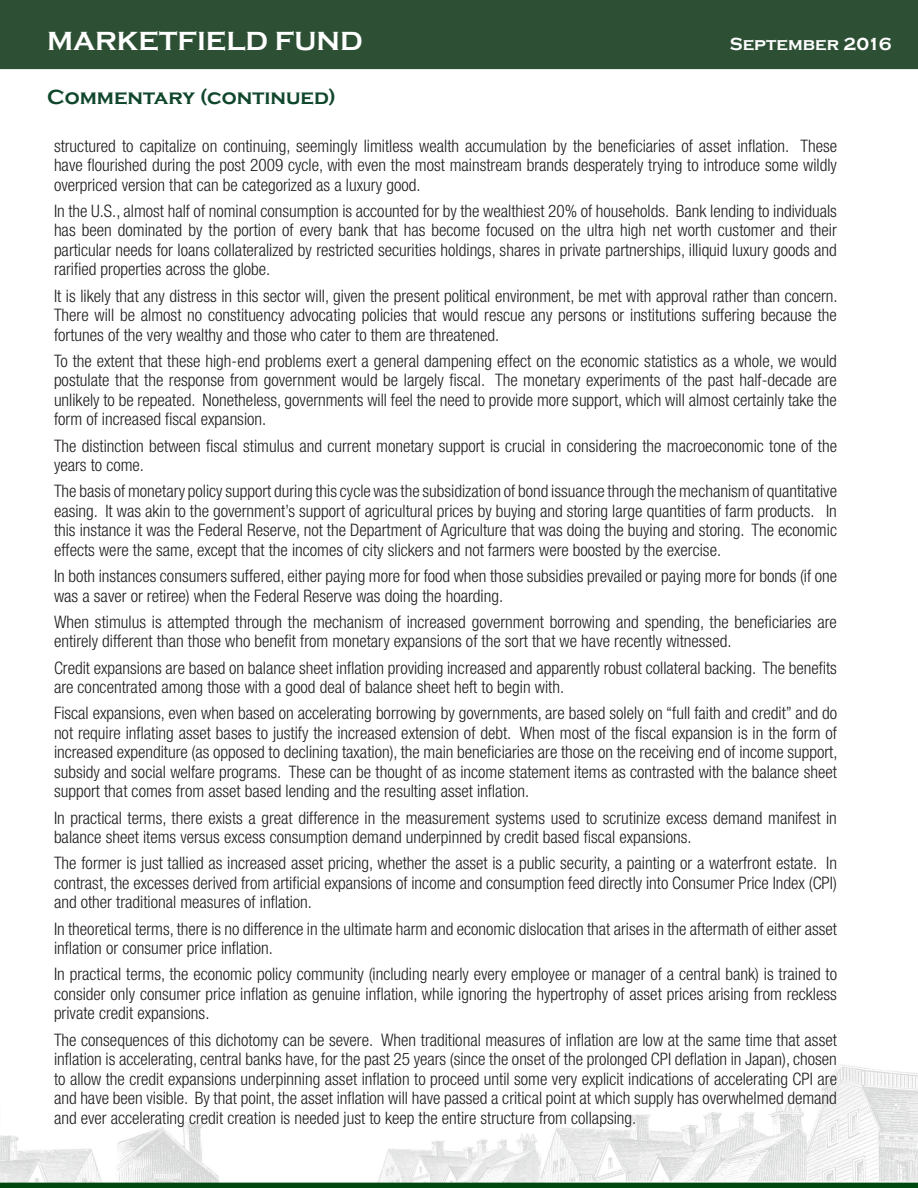
<style>
.page{position:relative;width:918px;height:1188px;background:#fff}
.page>*{position:absolute;margin:0;border:0;box-sizing:border-box;transform-origin:0 0}
.Date{font:700 27px "Copperplate Gothic";color:#fff}
.Heading_3{font:700 21px "Copperplate Gothic";color:#10472c}
.Date-2{font:700 18px "Copperplate Gothic";color:#fff}
.perf_disclosure{font:300 condensed 17.25px/19.5px "Helvetica Neue";color:#231f20;text-align:justify}
</style>
<div class="page">
<div style="left:0;top:0;width:918px;height:69px;background:#2d5035"></div>
<img style="left:0;top:1064px;width:918px;height:124px">
<p class="Date" style="left:47px;top:27px;width:317px">MARKETFIELD FUND</p>
<p class="Date-2" style="left:730px;top:34px;width:164px">September 2016</p>
<p class="Heading_3" style="left:47px;top:85px;width:290px">Commentary (continued)</p>
<p class="perf_disclosure" style="left:54px;top:136px;width:785px">structured to capitalize on continuing, seemingly limitless wealth accumulation by the beneficiaries of asset inflation. These have flourished during the post 2009 cycle, with even the most mainstream brands desperately trying to introduce some wildly overpriced version that can be categorized as a luxury good.</p>
<p class="perf_disclosure" style="left:54px;top:201px;width:785px">In the U.S., almost half of nominal consumption is accounted for by the wealthiest 20% of households. Bank lending to individuals has been dominated by the portion of every bank that has become focused on the ultra high net worth customer and their particular needs for loans collateralized by restricted securities holdings, shares in private partnerships, illiquid luxury goods and rarified properties across the globe.</p>
<p class="perf_disclosure" style="left:54px;top:286px;width:785px">It is likely that any distress in this sector will, given the present political environment, be met with approval rather than concern.<br>There will be almost no constituency advocating policies that would rescue any persons or institutions suffering because the fortunes of the very wealthy and those who cater to them are threatened.</p>
<p class="perf_disclosure" style="left:54px;top:351px;width:784px">To the extent that these high-end problems exert a general dampening effect on the economic statistics as a whole, we would postulate that the response from government would be largely fiscal. The monetary experiments of the past half-decade are unlikely to be repeated. Nonetheless, governments will feel the need to provide more support, which will almost certainly take the form of increased fiscal expansion.</p>
<p class="perf_disclosure" style="left:54px;top:436px;width:785px">The distinction between fiscal stimulus and current monetary support is crucial in considering the macroeconomic tone of the years to come.</p>
<p class="perf_disclosure" style="left:54px;top:481px;width:785px">The basis of monetary policy support during this cycle was the subsidization of bond issuance through the mechanism of quantitative easing. It was akin to the government’s support of agricultural prices by buying and storing large quantities of farm products. In this instance it was the Federal Reserve, not the Department of Agriculture that was doing the buying and storing. The economic effects were the same, except that the incomes of city slickers and not farmers were boosted by the exercise.</p>
<p class="perf_disclosure" style="left:54px;top:566px;width:785px">In both instances consumers suffered, either paying more for food when those subsidies prevailed or paying more for bonds (if one was a saver or retiree) when the Federal Reserve was doing the hoarding.</p>
<p class="perf_disclosure" style="left:54px;top:612px;width:784px">When stimulus is attempted through the mechanism of increased government borrowing and spending, the beneficiaries are entirely different than those who benefit from monetary expansions of the sort that we have recently witnessed.</p>
<p class="perf_disclosure" style="left:54px;top:658px;width:785px">Credit expansions are based on balance sheet inflation providing increased and apparently robust collateral backing. The benefits are concentrated among those with a good deal of balance sheet heft to begin with.</p>
<p class="perf_disclosure" style="left:54px;top:703px;width:785px">Fiscal expansions, even when based on accelerating borrowing by governments, are based solely on “full faith and credit” and do not require inflating asset bases to justify the increased extension of debt. When most of the fiscal expansion is in the form of increased expenditure (as opposed to declining taxation), the main beneficiaries are those on the receiving end of income support, subsidy and social welfare programs. These can be thought of as income statement items as contrasted with the balance sheet support that comes from asset based lending and the resulting asset inflation.</p>
<p class="perf_disclosure" style="left:54px;top:808px;width:784px">In practical terms, there exists a great difference in the measurement systems used to scrutinize excess demand manifest in balance sheet items versus excess consumption demand underpinned by credit based fiscal expansions.</p>
<p class="perf_disclosure" style="left:54px;top:853px;width:785px">The former is just tallied as increased asset pricing, whether the asset is a public security, a painting or a waterfront estate. In contrast, the excesses derived from artificial expansions of income and consumption feed directly into Consumer Price Index (CPI) and other traditional measures of inflation.</p>
<p class="perf_disclosure" style="left:54px;top:919px;width:784px">In theoretical terms, there is no difference in the ultimate harm and economic dislocation that arises in the aftermath of either asset inflation or consumer price inflation.</p>
<p class="perf_disclosure" style="left:54px;top:964px;width:785px">In practical terms, the economic policy community (including nearly every employee or manager of a central bank) is trained to consider only consumer price inflation as genuine inflation, while ignoring the hypertrophy of asset prices arising from reckless private credit expansions.</p>
<p class="perf_disclosure" style="left:54px;top:1030px;width:785px">The consequences of this dichotomy can be severe. When traditional measures of inflation are low at the same time that asset inflation is accelerating, central banks have, for the past 25 years (since the onset of the prolonged CPI deflation in Japan), chosen to allow the credit expansions underpinning asset inflation to proceed until some very explicit indications of accelerating CPI are and have been visible. By that point, the asset inflation will have passed a critical point at which supply has overwhelmed demand and ever accelerating credit creation is needed just to keep the entire structure from collapsing.</p>
</div>
